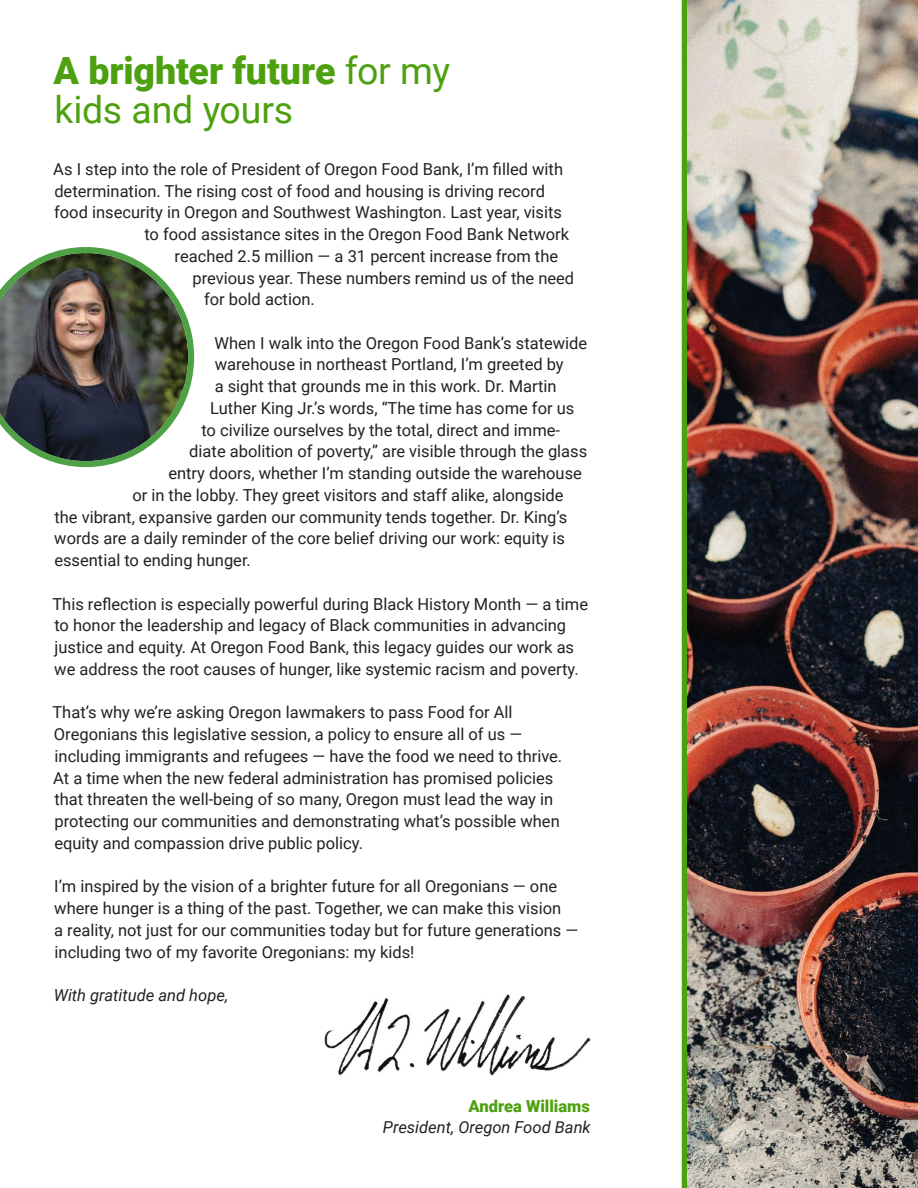
<style>
.page{position:relative;width:918px;height:1188px;background:#fff}
.page>*{position:absolute;margin:0;border:0;box-sizing:border-box;transform-origin:0 0}
.t1{font:37.5px/39px "Roboto";letter-spacing:-.005em;color:#4da00f}
.t2{font:16.5px/21.8px "Roboto";color:#222223}
.t3{font:italic 16.5px "Roboto";color:#222223}
.t4{font:900 16.5px "Roboto";color:#4da00f}
.s1{font-weight:900}
</style>
<div class="page">
<div style="left:682px;top:0;width:6px;height:1188px;background:#4da00f"></div>
<img style="left:324px;top:994px;width:267px;height:82px">
<img style="left:0;top:247px;width:194px;height:220px">
<img style="left:688px;top:0;width:230px;height:1188px">
<h1 class="t1" style="left:54px;top:50px;width:398px"><span class="s1">A brighter future</span> for my kids and yours</h1>
<p class="t2" style="left:53px;top:157px;width:511px">As I step into the role of President of Oregon Food Bank, I’m filled with</p>
<p class="t2" style="left:54px;top:179px;width:492px">determination. The rising cost of food and housing is driving record</p>
<p class="t2" style="left:54px;top:201px;width:509px">food insecurity in Oregon and Southwest Washington. Last year, visits</p>
<p class="t2" style="left:144px;top:223px;width:426px">to food assistance sites in the Oregon Food Bank Network</p>
<p class="t2" style="left:175px;top:244px;width:385px">reached 2.5 million — a 31 percent increase from the</p>
<p class="t2" style="left:193px;top:266px;width:383px">previous year. These numbers remind us of the need</p>
<p class="t2" style="left:204px;top:288px;width:112px">for bold action.</p>
<p class="t2" style="left:214px;top:331px;width:374px">When I walk into the Oregon Food Bank’s statewide</p>
<p class="t2" style="left:215px;top:353px;width:350px">warehouse in northeast Portland, I’m greeted by</p>
<p class="t2" style="left:215px;top:375px;width:343px">a sight that grounds me in this work. Dr. Martin</p>
<p class="t2" style="left:210px;top:397px;width:366px">Luther King Jr.’s words, “The time has come for us</p>
<p class="t2" style="left:201px;top:418px;width:360px">to civilize ourselves by the total, direct and imme-</p>
<p class="t2" style="left:189px;top:440px;width:399px">diate abolition of poverty,” are visible through the glass</p>
<p class="t2" style="left:168px;top:462px;width:415px">entry doors, whether I’m standing outside the warehouse</p>
<p class="t2" style="left:132px;top:484px;width:433px">or in the lobby. They greet visitors and staff alike, alongside</p>
<p class="t2" style="left:54px;top:505px;width:515px">the vibrant, expansive garden our community tends together. Dr. King’s</p>
<p class="t2" style="left:54px;top:527px;width:512px">words are a daily reminder of the core belief driving our work: equity is</p>
<p class="t2" style="left:54px;top:549px;width:198px">essential to ending hunger.</p>
<p class="t2" style="left:52px;top:592px;width:537px">This reflection is especially powerful during Black History Month — a time to honor the leadership and legacy of Black communities in advancing justice and equity. At Oregon Food Bank, this legacy guides our work as we address the root causes of hunger, like systemic racism and poverty.</p>
<p class="t2" style="left:52px;top:701px;width:511px">That’s why we’re asking Oregon lawmakers to pass Food for All Oregonians this legislative session, a policy to ensure all of us — including immigrants and refugees — have the food we need to thrive.<br>At a time when the new federal administration has promised policies that threaten the well-being of so many, Oregon must lead the way in protecting our communities and demonstrating what’s possible when equity and compassion drive public policy.</p>
<p class="t2" style="left:54px;top:875px;width:526px">I’m inspired by the vision of a brighter future for all Oregonians — one where hunger is a thing of the past. Together, we can make this vision<br>a reality, not just for our communities today but for future generations — including two of my favorite Oregonians: my kids!</p>
<p class="t3" style="left:54px;top:984px;width:176px">With gratitude and hope,</p>
<p class="t4" style="left:469px;top:1094px;width:123px">Andrea Williams</p>
<p class="t3" style="left:383px;top:1116px;width:210px">President, Oregon Food Bank</p>
</div>
